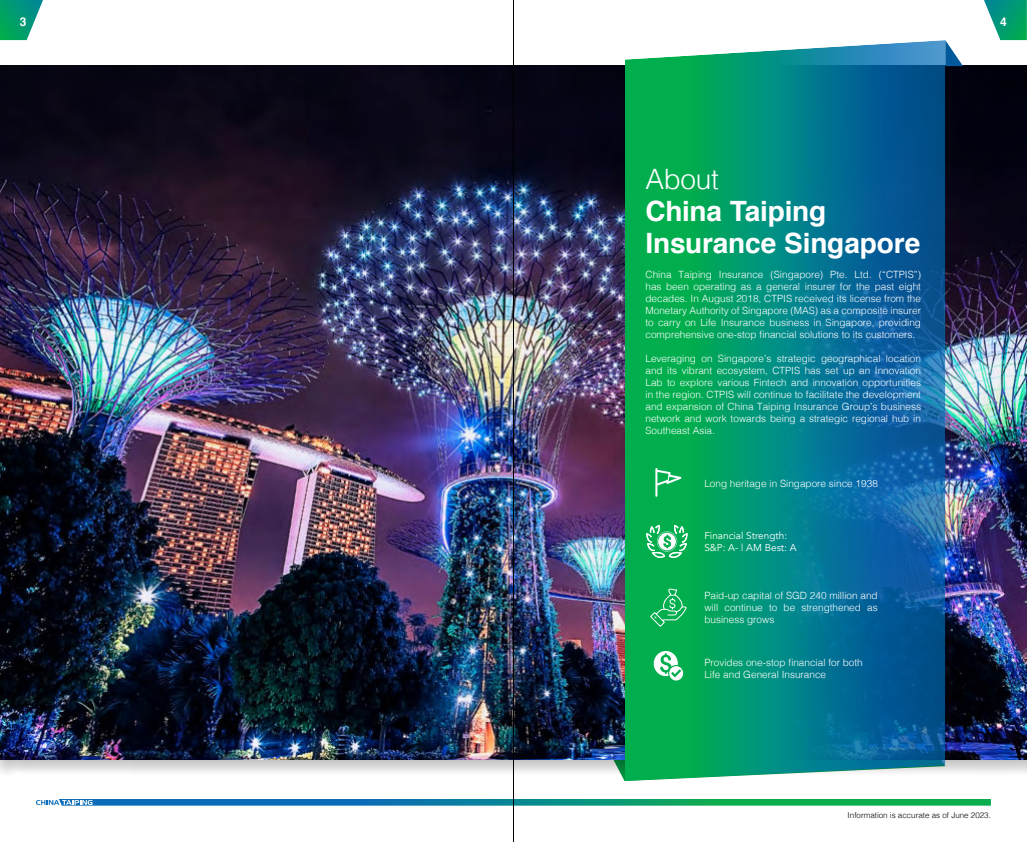
<style>
.page{position:relative;width:1027px;height:842px;background:#fff}
.page>*{position:absolute;margin:0;border:0;box-sizing:border-box;transform-origin:0 0}
.t1{font:700 28px/32px "Helvetica";letter-spacing:-.005em;color:#fff}
.t2{font:300 28px "Helvetica";letter-spacing:-.015em;color:#fff}
.t3{font:700 12px "Helvetica";color:#fff}
.t4{font:300 10px/12px "Helvetica";color:#fff;text-align:justify}
.t5{font:10px/12px "Avenir";color:#fff}
.t6{font:300 8px "Helvetica";color:#000}
</style>
<div class="page">
<svg style="left:36px;top:799px;width:954px;height:7px;background:#1d948f"></svg>
<img style="left:0;top:66px;width:1026px;height:694px">
<svg style="left:944px;top:40px;width:18px;height:26px"></svg>
<svg style="left:624px;top:40px;width:320px;height:741px;background:#09887f"></svg>
<svg style="left:649px;top:587px;width:38px;height:41px;background:#20b863"></svg>
<svg style="left:655px;top:468px;width:26px;height:29px"></svg>
<svg style="left:653px;top:651px;width:30px;height:29px"></svg>
<svg style="left:646px;top:525px;width:41px;height:33px"></svg>
<svg style="left:0;top:0;width:43px;height:40px"></svg>
<svg style="left:984px;top:0;width:42px;height:40px"></svg>
<hr style="left:513px;top:0;width:1px;height:842px;background:#000">
<p class="t3" style="left:20px;top:17px;width:8px">3</p>
<p class="t3" style="left:999px;top:17px;width:8px">4</p>
<h1 class="t2" style="left:645px;top:167px;width:75px">About</h1>
<h1 class="t1" style="left:645px;top:197px;width:276px">China Taiping<br>Insurance Singapore</h1>
<p class="t4" style="left:645px;top:269px;width:277px">China Taiping Insurance (Singapore) Pte. Ltd. (“CTPIS”) has been operating as a general insurer for the past eight decades. In August 2018, CTPIS received its license from the Monetary Authority of Singapore (MAS) as a composite insurer to carry on Life Insurance business in Singapore, providing comprehensive one-stop financial solutions to its customers.</p>
<p class="t4" style="left:645px;top:352px;width:277px">Leveraging on Singapore’s strategic geographical location and its vibrant ecosystem, CTPIS has set up an Innovation Lab to explore various Fintech and innovation opportunities in the region. CTPIS will continue to facilitate the development and expansion of China Taiping Insurance Group’s business network and work towards being a strategic regional hub in Southeast Asia.</p>
<p class="t4" style="left:704px;top:476px;width:175px">Long heritage in Singapore since 1938</p>
<p class="t5" style="left:704px;top:530px;width:94px">Financial Strength:<br>S&amp;P: A- | AM Best: A</p>
<p class="t4" style="left:704px;top:588px;width:175px">Paid-up capital of SGD 240 million and will continue to be strengthened as business grows</p>
<p class="t4" style="left:704px;top:656px;width:160px">Provides one-stop financial for both<br>Life and General Insurance</p>
<p class="t6" style="left:847px;top:809px;width:145px">Information is accurate as of June 2023.</p>
</div>
